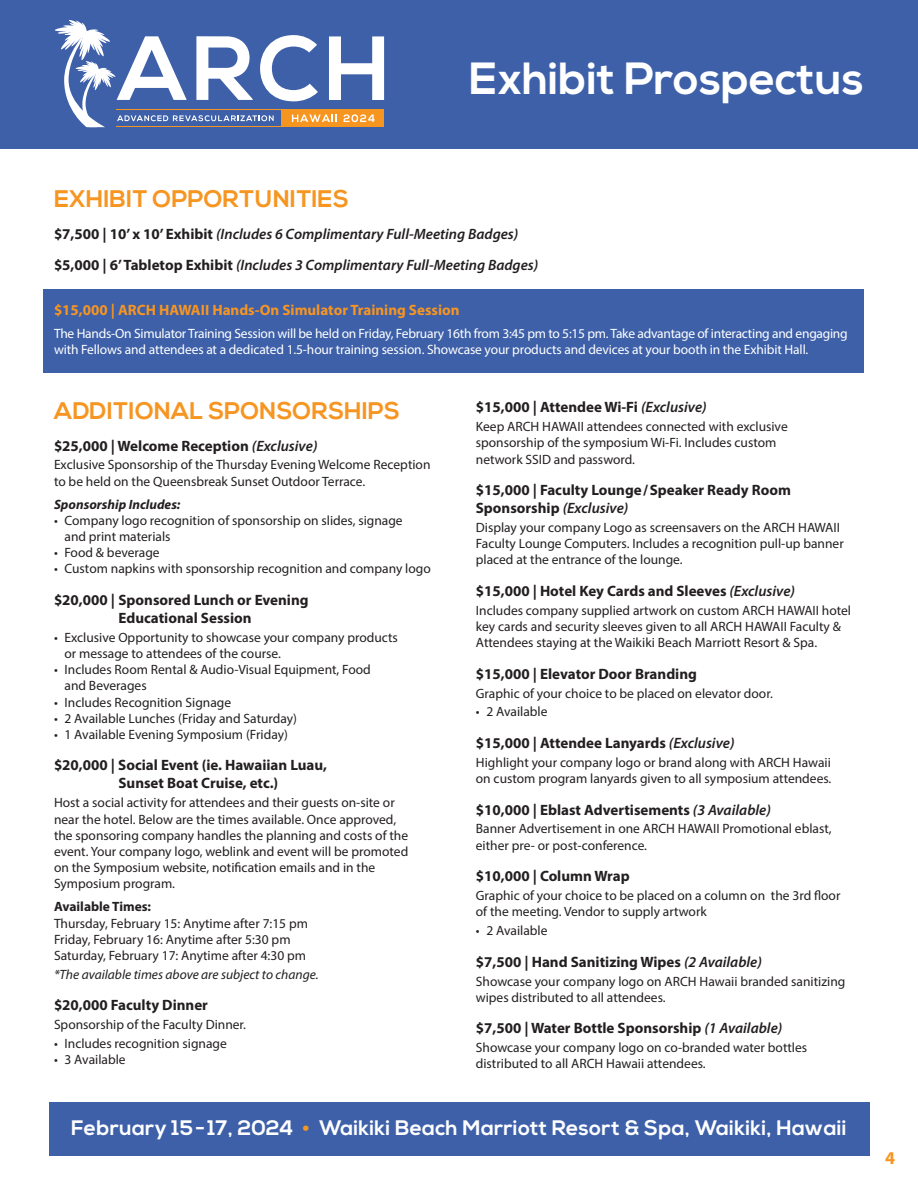
<style>
.page{position:relative;width:918px;height:1188px;background:#fff}
.page>*{position:absolute;margin:0;border:0;box-sizing:border-box;transform-origin:0 0}
.t1{font:700 45px "Nexa";color:#fff}
.t2{font:700 24px "Nexa";color:#f79521}
.t3{font:700 21px "Nexa";letter-spacing:.01em;color:#fff}
.t4{font:700 18px "Myriad Pro";color:#f79521}
.t5{font:700 15px/18px "Myriad Pro";color:#231f20}
.t6{font:italic 600 15px "Myriad Pro";color:#231f20}
.t7{font:700 15px "Myriad Pro";color:#f79521}
.t8{font:13.5px/16.2px "Myriad Pro";color:#231f20}
.t9{font:13.5px/16.2px "Myriad Pro";letter-spacing:-.02em;color:#fff}
.t10{font:italic 13.5px "Myriad Pro";color:#231f20}
.t11{font:italic 700 13.5px "Myriad Pro";color:#231f20}
.t12{font:700 13.5px "Myriad Pro";color:#231f20}
.s1{font-weight:700;font-style:normal}
.s2{font-weight:600;font-style:italic}
.s3{color:#f79521}
</style>
<div class="page">
<div style="left:49px;top:1102px;width:820px;height:54px;background:#3d60a9"></div>
<div style="left:0;top:0;width:918px;height:148px;background:#3d60a9"></div>
<svg style="left:55px;top:20px;width:329px;height:107px"></svg>
<div style="left:44px;top:290px;width:820px;height:83px;background:#3d60a9"></div>
<p class="t1" style="left:469px;top:52px;width:396px">Exhibit Prospectus</p>
<p class="t2" style="left:54px;top:185px;width:296px">EXHIBIT OPPORTUNITIES</p>
<p class="t6" style="left:54px;top:224px;width:466px"><span class="s1">$7,500 | 10’ x 10’ Exhibit</span> (Includes 6 Complimentary Full-Meeting Badges)</p>
<p class="t6" style="left:54px;top:255px;width:486px"><span class="s1">$5,000 | 6’ Tabletop Exhibit</span> (Includes 3 Complimentary Full-Meeting Badges)</p>
<p class="t7" style="left:54px;top:300px;width:407px">$15,000 | ARCH HAWAII Hands-On Simulator Training Session</p>
<p class="t9" style="left:54px;top:325px;width:795px">The Hands-On Simulator Training Session will be held on Friday, February 16th from 3:45 pm to 5:15 pm. Take advantage of interacting and engaging with Fellows and attendees at a dedicated 1.5-hour training session. Showcase your products and devices at your booth in the Exhibit Hall.</p>
<p class="t2" style="left:54px;top:397px;width:348px">ADDITIONAL SPONSORSHIPS</p>
<p class="t5" style="left:54px;top:436px;width:265px">$25,000 | Welcome Reception <span class="s2">(Exclusive)</span></p>
<p class="t8" style="left:54px;top:457px;width:378px">Exclusive Sponsorship of the Thursday Evening Welcome Reception to be held on the Queensbreak Sunset Outdoor Terrace.</p>
<p class="t11" style="left:54px;top:495px;width:128px">Sponsorship Includes:</p>
<p class="t8" style="left:65px;top:512px;width:340px;text-indent:-11px">• Company logo recognition of sponsorship on slides, signage and print materials</p>
<p class="t8" style="left:54px;top:544px;width:107px">• Food &amp; beverage</p>
<p class="t8" style="left:54px;top:561px;width:378px">• Custom napkins with sponsorship recognition and company logo</p>
<p class="t5" style="left:54px;top:590px;width:256px;text-align:center">$20,000 | Sponsored Lunch or Evening<br>Educational Session</p>
<p class="t8" style="left:65px;top:629px;width:335px;text-indent:-11px">• Exclusive Opportunity to showcase your company products or message to attendees of the course.</p>
<p class="t8" style="left:65px;top:661px;width:308px;text-indent:-11px">• Includes Room Rental &amp; Audio-Visual Equipment, Food and Beverages</p>
<p class="t8" style="left:54px;top:694px;width:179px">• Includes Recognition Signage</p>
<p class="t8" style="left:54px;top:710px;width:245px">• 2 Available Lunches (Friday and Saturday)</p>
<p class="t8" style="left:54px;top:726px;width:235px">• 1 Available Evening Symposium (Friday)</p>
<p class="t5" style="left:118px;top:756px;width:210px;text-indent:-64px">$20,000 | Social Event (ie. Hawaiian Luau,<br>Sunset Boat Cruise, etc.)</p>
<p class="t8" style="left:54px;top:795px;width:356px">Host a social activity for attendees and their guests on-site or near the hotel. Below are the times available. Once approved, the sponsoring company handles the planning and costs of the event. Your company logo, weblink and event will be promoted on the Symposium website, notification emails and in the Symposium program.</p>
<p class="t12" style="left:54px;top:898px;width:99px">Available Times:</p>
<p class="t8" style="left:54px;top:915px;width:256px">Thursday, February 15: Anytime after 7:15 pm</p>
<p class="t8" style="left:54px;top:931px;width:238px">Friday, February 16: Anytime after 5:30 pm</p>
<p class="t8" style="left:54px;top:947px;width:254px">Saturday, February 17: Anytime after 4:30 pm</p>
<p class="t10" style="left:54px;top:966px;width:266px">*The available times above are subject to change.</p>
<p class="t5" style="left:54px;top:996px;width:156px">$20,000 Faculty Dinner</p>
<p class="t8" style="left:54px;top:1016px;width:194px">Sponsorship of the Faculty Dinner.</p>
<p class="t8" style="left:54px;top:1035px;width:174px">• Includes recognition signage</p>
<p class="t8" style="left:54px;top:1052px;width:73px">• 3 Available</p>
<p class="t5" style="left:476px;top:398px;width:232px">$15,000 | Attendee Wi-Fi <span class="s2">(Exclusive)</span></p>
<p class="t8" style="left:476px;top:418px;width:313px">Keep ARCH HAWAII attendees connected with exclusive sponsorship of the symposium Wi-Fi. Includes custom network SSID and password.</p>
<p class="t5" style="left:476px;top:481px;width:317px">$15,000 | Faculty Lounge/Speaker Ready Room<br>Sponsorship <span class="s2">(Exclusive)</span></p>
<p class="t8" style="left:476px;top:519px;width:369px">Display your company Logo as screensavers on the ARCH HAWAII<br>Faculty Lounge Computers. Includes a recognition pull-up banner placed at the entrance of the lounge.</p>
<p class="t5" style="left:476px;top:581px;width:321px">$15,000 | Hotel Key Cards and Sleeves <span class="s2">(Exclusive)</span></p>
<p class="t8" style="left:476px;top:602px;width:377px">Includes company supplied artwork on custom ARCH HAWAII hotel key cards and security sleeves given to all ARCH HAWAII Faculty &amp;<br>Attendees staying at the Waikiki Beach Marriott Resort &amp; Spa.</p>
<p class="t5" style="left:476px;top:664px;width:223px">$15,000 | Elevator Door Branding</p>
<p class="t8" style="left:476px;top:685px;width:299px">Graphic of your choice to be placed on elevator door.</p>
<p class="t8" style="left:476px;top:704px;width:73px">• 2 Available</p>
<p class="t5" style="left:476px;top:733px;width:260px">$15,000 | Attendee Lanyards <span class="s2">(Exclusive)</span></p>
<p class="t8" style="left:476px;top:754px;width:357px">Highlight your company logo or brand along with ARCH Hawaii on custom program lanyards given to all symposium attendees.</p>
<p class="t5" style="left:476px;top:800px;width:297px">$10,000 | Eblast Advertisements <span class="s2">(3 Available)</span></p>
<p class="t8" style="left:476px;top:821px;width:357px">Banner Advertisement in one ARCH HAWAII Promotional eblast, either pre- or post-conference.</p>
<p class="t5" style="left:476px;top:867px;width:155px">$10,000 | Column Wrap</p>
<p class="t8" style="left:476px;top:887px;width:366px">Graphic of your choice to be placed on a column on the 3rd floor of the meeting. Vendor to supply artwork</p>
<p class="t8" style="left:476px;top:922px;width:73px">• 2 Available</p>
<p class="t5" style="left:476px;top:952px;width:288px">$7,500 | Hand Sanitizing Wipes <span class="s2">(2 Available)</span></p>
<p class="t8" style="left:476px;top:973px;width:371px">Showcase your company logo on ARCH Hawaii branded sanitizing wipes distributed to all attendees.</p>
<p class="t5" style="left:476px;top:1019px;width:308px">$7,500 | Water Bottle Sponsorship <span class="s2">(1 Available)</span></p>
<p class="t8" style="left:476px;top:1039px;width:333px">Showcase your company logo on co-branded water bottles distributed to all ARCH Hawaii attendees.</p>
<h3 class="t3" style="left:71px;top:1115px;width:777px">February 15-17, 2024 <span class="s3">•</span> Waikiki Beach Marriott Resort &amp; Spa, Waikiki, Hawaii</h3>
<p class="t4" style="left:885px;top:1146px;width:11px">4</p>
</div>
